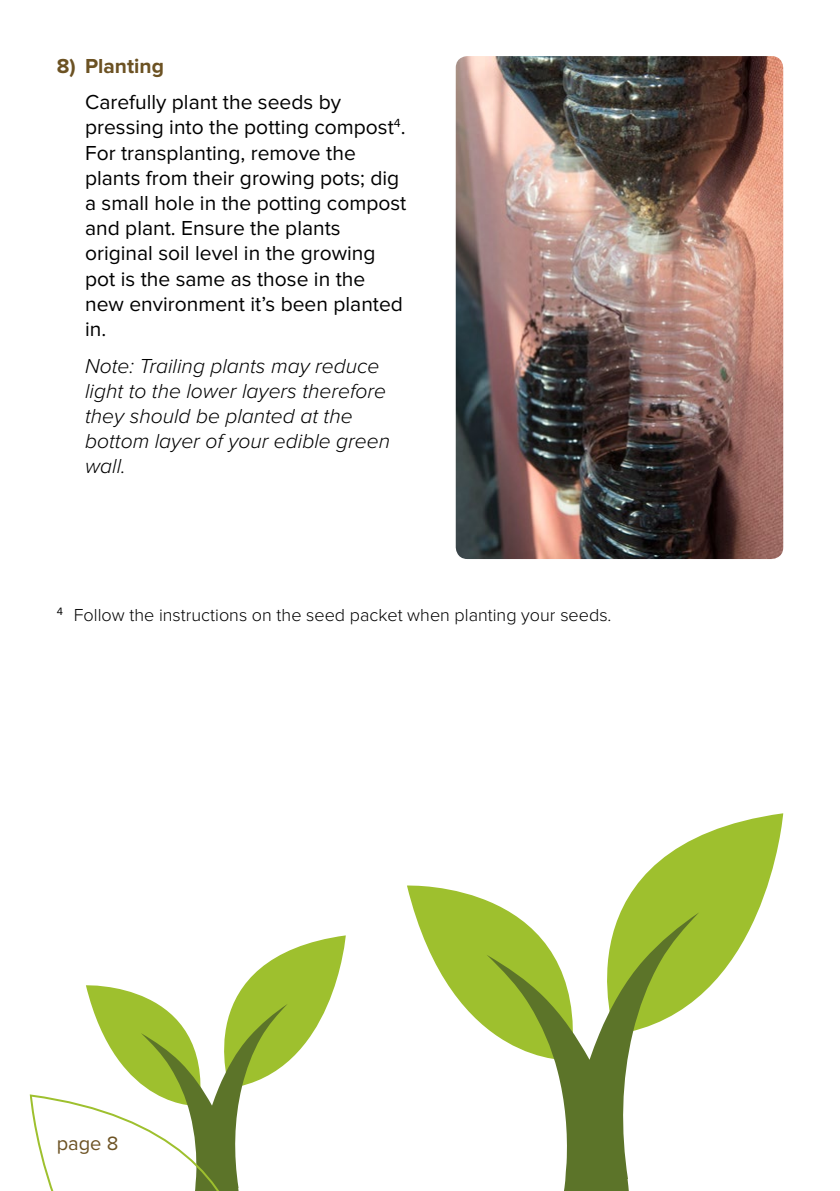
<style>
.page{position:relative;width:840px;height:1191px;background:#fff}
.page>*{position:absolute;margin:0;border:0;box-sizing:border-box;transform-origin:0 0}
.t1{font:21px/25.2px "Proxima Nova";color:#000}
.t2{font:italic 300 21px/25.2px "Proxima Nova";color:#000}
.t3{font:700 21px "Proxima Nova";color:#6c5223}
.t4{font:20px "Proxima Nova";color:#6c5223}
.t5{font:300 18px "Proxima Nova";color:#000}
</style>
<div class="page">
<img style="left:455px;top:56px;width:327px;height:503px">
<svg style="left:407px;top:885px;width:103px;height:143px"></svg>
<svg style="left:620px;top:813px;width:162px;height:184px;fill:#9ec02e"></svg>
<svg style="left:486px;top:912px;width:212px;height:279px"></svg>
<svg style="left:29px;top:935px;width:316px;height:256px"></svg>
<p class="t3" style="left:57px;top:54px;width:109px">8) Planting</p>
<p class="t1" style="left:85px;top:90px;width:322px">Carefully plant the seeds by pressing into the potting compost<sup>4</sup>.<br>For transplanting, remove the plants from their growing pots; dig a small hole in the potting compost and plant. Ensure the plants original soil level in the growing pot is the same as those in the new environment it’s been planted in.</p>
<p class="t2" style="left:85px;top:353px;width:306px">Note: Trailing plants may reduce light to the lower layers therefore they should be planted at the bottom layer of your edible green wall.</p>
<p class="t5" style="left:57px;top:605px;width:556px"><sup>4</sup> Follow the instructions on the seed packet when planting your seeds.</p>
<p class="t4" style="left:57px;top:1132px;width:63px">page 8</p>
</div>
